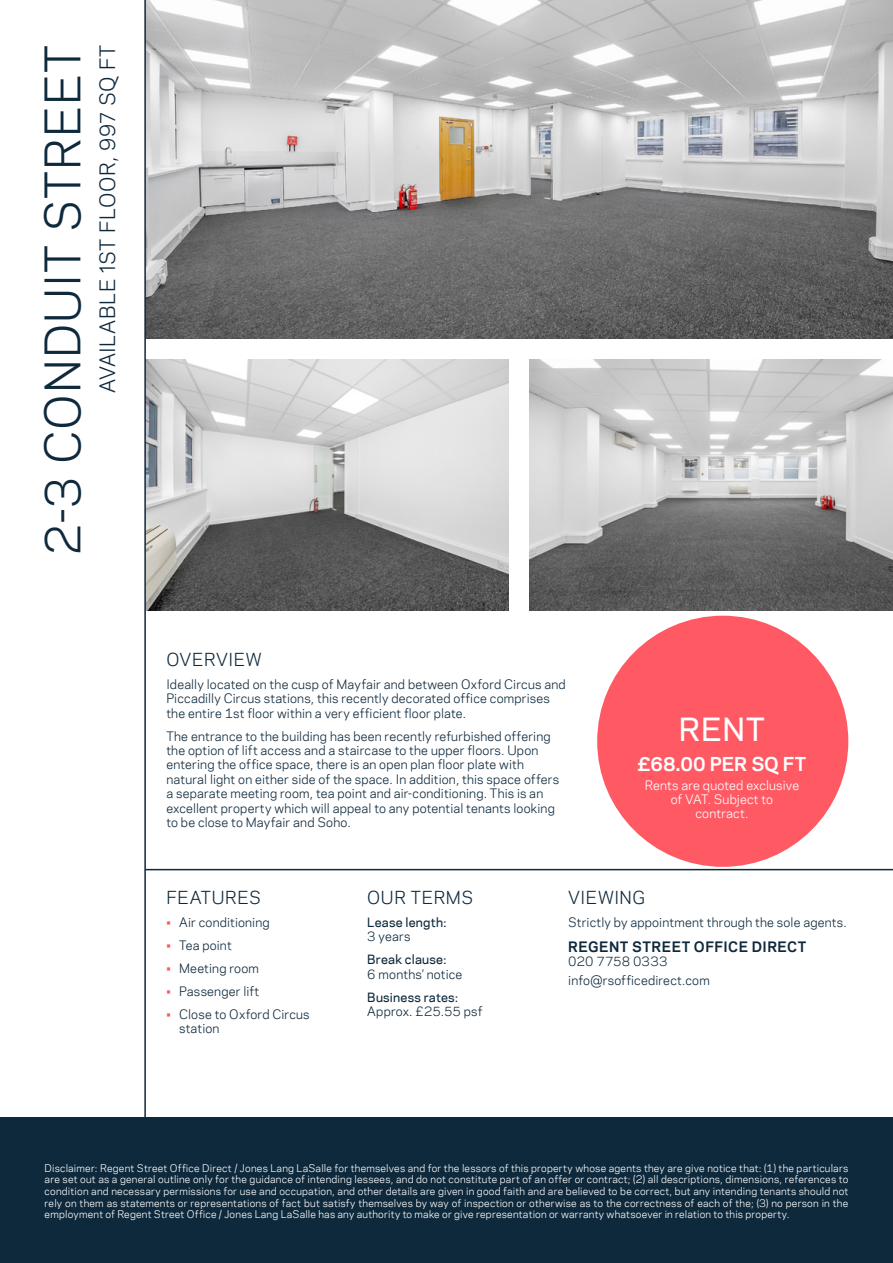
<style>
.page{position:relative;width:893px;height:1263px;background:#fff}
.page>*{position:absolute;margin:0;border:0;box-sizing:border-box;transform-origin:0 0}
.t1{font:45px "Polaris";letter-spacing:.02em;color:#0e293c}
.t2{font:500 30px "Polaris";color:#fff}
.t3{font:19.5px "Polaris";letter-spacing:.03em;color:#0e293c}
.t4{font:700 18px "Polaris";color:#fff}
.t5{font:16.5px "Polaris";letter-spacing:.035em;color:#0e293c}
.t6{font:700 13.5px "Polaris";letter-spacing:.035em;color:#0e293c}
.t7{font:12px/14.4px "Polaris";letter-spacing:.015em;color:#0e293c}
.t8{font:12px/14.4px "Polaris";letter-spacing:.015em;color:#fff;text-align:center}
.t9{font:500 12px "Polaris";letter-spacing:.02em;color:#0e293c}
.t10{font:9.75px/11.7px "Polaris";letter-spacing:.025em;color:#fff;text-align:justify}
.s1{color:#ff5a64}
</style>
<div class="page">
<img style="left:146px;top:0;width:747px;height:338px">
<img style="left:146px;top:359px;width:362px;height:251px">
<img style="left:530px;top:359px;width:363px;height:251px">
<div style="left:0;top:1118px;width:893px;height:145px;background:#0e293c"></div>
<hr style="left:144px;top:0;width:2px;height:1120px;background:#0e293c">
<hr style="left:145px;top:869px;width:748px;height:1px;background:#0e293c">
<div style="left:597px;top:616px;width:251px;height:251px;background:#ff5a64;border-radius:50%"></div>
<h1 class="t1" style="left:30px;top:555px;width:512px;rotate:-90deg">2-3 CONDUIT STREET</h1>
<h3 class="t3" style="left:93px;top:393px;width:350px;rotate:-90deg">AVAILABLE 1ST FLOOR, 997 SQ FT</h3>
<h3 class="t5" style="left:166px;top:647px;width:97px">OVERVIEW</h3>
<p class="t7" style="left:166px;top:676px;width:401px">Ideally located on the cusp of Mayfair and between Oxford Circus and<br>Piccadilly Circus stations, this recently decorated office comprises the entire 1st floor within a very efficient floor plate.</p>
<p class="t7" style="left:166px;top:728px;width:394px">The entrance to the building has been recently refurbished offering the option of lift access and a staircase to the upper floors. Upon entering the office space, there is an open plan floor plate with natural light on either side of the space. In addition, this space offers a separate meeting room, tea point and air-conditioning. This is an excellent property which will appeal to any potential tenants looking to be close to Mayfair and Soho.</p>
<h2 class="t2" style="left:679px;top:707px;width:88px">RENT</h2>
<h3 class="t4" style="left:637px;top:750px;width:170px">£68.00 PER SQ FT</h3>
<p class="t8" style="left:645px;top:777px;width:156px">Rents are quoted exclusive of VAT. Subject to contract.</p>
<h3 class="t5" style="left:166px;top:885px;width:96px">FEATURES</h3>
<p class="t7" style="left:166px;top:914px;width:105px"><span class="s1">•</span> Air conditioning</p>
<p class="t7" style="left:166px;top:937px;width:67px"><span class="s1">•</span> Tea point</p>
<p class="t7" style="left:166px;top:960px;width:94px"><span class="s1">•</span> Meeting room</p>
<p class="t7" style="left:166px;top:983px;width:95px"><span class="s1">•</span> Passenger lift</p>
<p class="t7" style="left:179px;top:1006px;width:132px;text-indent:-13px"><span class="s1">•</span> Close to Oxford Circus station</p>
<h3 class="t5" style="left:367px;top:885px;width:107px">OUR TERMS</h3>
<p class="t9" style="left:367px;top:913px;width:81px">Lease length:</p>
<p class="t7" style="left:367px;top:929px;width:45px">3 years</p>
<p class="t9" style="left:367px;top:951px;width:81px">Break clause:</p>
<p class="t7" style="left:367px;top:966px;width:97px">6 months’ notice</p>
<p class="t9" style="left:367px;top:988px;width:92px">Business rates:</p>
<p class="t7" style="left:367px;top:1003px;width:117px">Approx. £25.55 psf</p>
<h3 class="t5" style="left:568px;top:885px;width:79px">VIEWING</h3>
<p class="t7" style="left:568px;top:914px;width:280px">Strictly by appointment through the sole agents.</p>
<p class="t6" style="left:568px;top:936px;width:240px">REGENT STREET OFFICE DIRECT</p>
<p class="t7" style="left:568px;top:951px;width:143px;line-height:18.6px">020 7758 0333 info@rsofficedirect.com</p>
<p class="t10" style="left:45px;top:1161px;width:805px">Disclaimer: Regent Street Office Direct / Jones Lang LaSalle for themselves and for the lessors of this property whose agents they are give notice that: (1) the particulars are set out as a general outline only for the guidance of intending lessees, and do not constitute part of an offer or contract; (2) all descriptions, dimensions, references to condition and necessary permissions for use and occupation, and other details are given in good faith and are believed to be correct, but any intending tenants should not rely on them as statements or representations of fact but satisfy themselves by way of inspection or otherwise as to the correctness of each of the; (3) no person in the employment of Regent Street Office / Jones Lang LaSalle has any authority to make or give representation or warranty whatsoever in relation to this property.</p>
</div>
